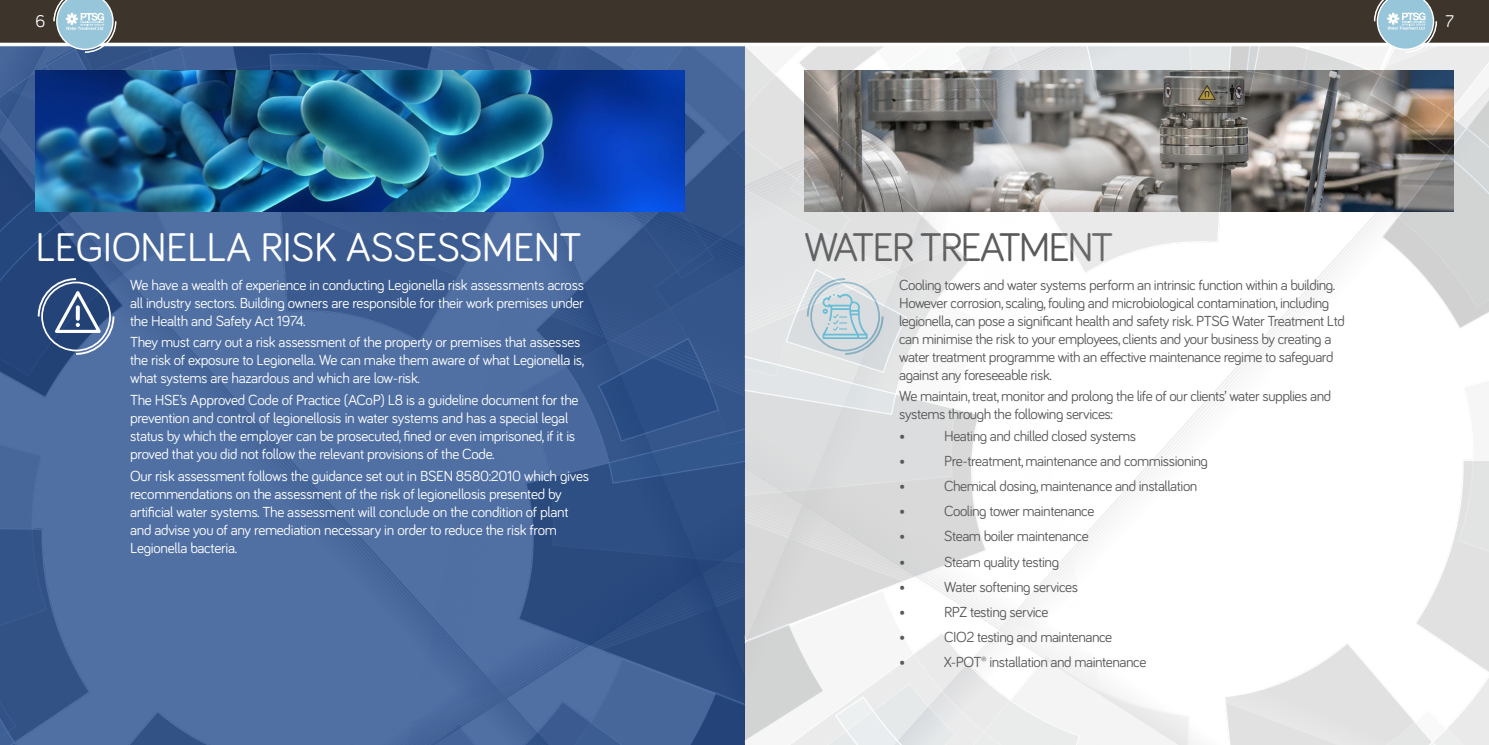
<style>
.page{position:relative;width:1489px;height:745px;background:#fff}
.page>*{position:absolute;margin:0;border:0;box-sizing:border-box;transform-origin:0 0}
.t1{font:41.25px "Bariol";letter-spacing:-.01em;color:#fff}
.t2{font:41.25px "Bariol";letter-spacing:-.05em;color:#595958}
.t3{font:17.5px "Bariol";color:#fff}
.t4{font:15px/18px "Bariol";letter-spacing:-.02em;color:#fff}
.t5{font:15px/18px "Bariol";letter-spacing:-.03em;color:#595958}
</style>
<div class="page">
<img style="left:0;top:46px;width:1488px;height:698px">
<svg style="left:822px;top:294px;width:45px;height:45px;background:#b9d4dc"></svg>
<div style="left:0;top:0;width:1488px;height:43px;background:#3d352c"></div>
<svg style="left:53px;top:0;width:64px;height:53px;background:#96b2c2"></svg>
<svg style="left:1373px;top:0;width:64px;height:53px"></svg>
<div style="left:41px;top:281px;width:70px;height:70px;border:2px solid #fff;border-radius:50%"></div>
<div style="left:38px;top:278px;width:76px;height:76px;border:2px dashed #fff;border-radius:50%"></div>
<img style="left:35px;top:70px;width:649px;height:141px">
<svg style="left:55px;top:291px;width:46px;height:42px"></svg>
<p class="t3" style="left:35px;top:9px;width:11px">6</p>
<p class="t3" style="left:1445px;top:9px;width:10px">7</p>
<h1 class="t1" style="left:35px;top:219px;width:547px">LEGIONELLA RISK ASSESSMENT</h1>
<p class="t4" style="left:130px;top:275px;width:455px;text-align:justify">We have a wealth of experience in conducting Legionella risk assessments across all industry sectors. Building owners are responsible for their work premises under the Health and Safety Act 1974.</p>
<p class="t4" style="left:130px;top:332px;width:455px">They must carry out a risk assessment of the property or premises that assesses the risk of exposure to Legionella. We can make them aware of what Legionella is, what systems are hazardous and which are low-risk.</p>
<p class="t4" style="left:130px;top:390px;width:450px">The HSE’s Approved Code of Practice (ACoP) L8 is a guideline document for the prevention and control of legionellosis in water systems and has a special legal status by which the employer can be prosecuted, fined or even imprisoned, if it is proved that you did not follow the relevant provisions of the Code.</p>
<p class="t4" style="left:130px;top:465px;width:460px">Our risk assessment follows the guidance set out in BSEN 8580:2010 which gives recommendations on the assessment of the risk of legionellosis presented by artificial water systems. The assessment will conclude on the condition of plant and advise you of any remediation necessary in order to reduce the risk from Legionella bacteria.</p>
<h1 class="t2" style="left:804px;top:219px;width:310px">WATER TREATMENT</h1>
<p class="t5" style="left:899px;top:275px;width:447px">Cooling towers and water systems perform an intrinsic function within a building.<br>However corrosion, scaling, fouling and microbiological contamination, including legionella, can pose a significant health and safety risk. PTSG Water Treatment Ltd can minimise the risk to your employees, clients and your business by creating a water treatment programme with an effective maintenance regime to safeguard against any foreseeable risk.</p>
<p class="t5" style="left:899px;top:386px;width:433px">We maintain, treat, monitor and prolong the life of our clients’ water supplies and systems through the following services:</p>
<p class="t5" style="left:899px;top:426px;width:8px">•</p>
<p class="t5" style="left:944px;top:426px;width:193px">Heating and chilled closed systems</p>
<p class="t5" style="left:899px;top:451px;width:8px">•</p>
<p class="t5" style="left:944px;top:451px;width:265px">Pre-treatment, maintenance and commissioning</p>
<p class="t5" style="left:899px;top:476px;width:8px">•</p>
<p class="t5" style="left:944px;top:476px;width:255px">Chemical dosing, maintenance and installation</p>
<p class="t5" style="left:899px;top:501px;width:8px">•</p>
<p class="t5" style="left:944px;top:501px;width:152px">Cooling tower maintenance</p>
<p class="t5" style="left:899px;top:526px;width:8px">•</p>
<p class="t5" style="left:944px;top:526px;width:146px">Steam boiler maintenance</p>
<p class="t5" style="left:899px;top:551px;width:8px">•</p>
<p class="t5" style="left:944px;top:551px;width:116px">Steam quality testing</p>
<p class="t5" style="left:899px;top:576px;width:8px">•</p>
<p class="t5" style="left:944px;top:576px;width:135px">Water softening services</p>
<p class="t5" style="left:899px;top:601px;width:8px">•</p>
<p class="t5" style="left:944px;top:601px;width:106px">RPZ testing service</p>
<p class="t5" style="left:899px;top:626px;width:8px">•</p>
<p class="t5" style="left:944px;top:626px;width:170px">CIO2 testing and maintenance</p>
<p class="t5" style="left:899px;top:651px;width:8px">•</p>
<p class="t5" style="left:944px;top:651px;width:204px">X-POT® installation and maintenance</p>
</div>
